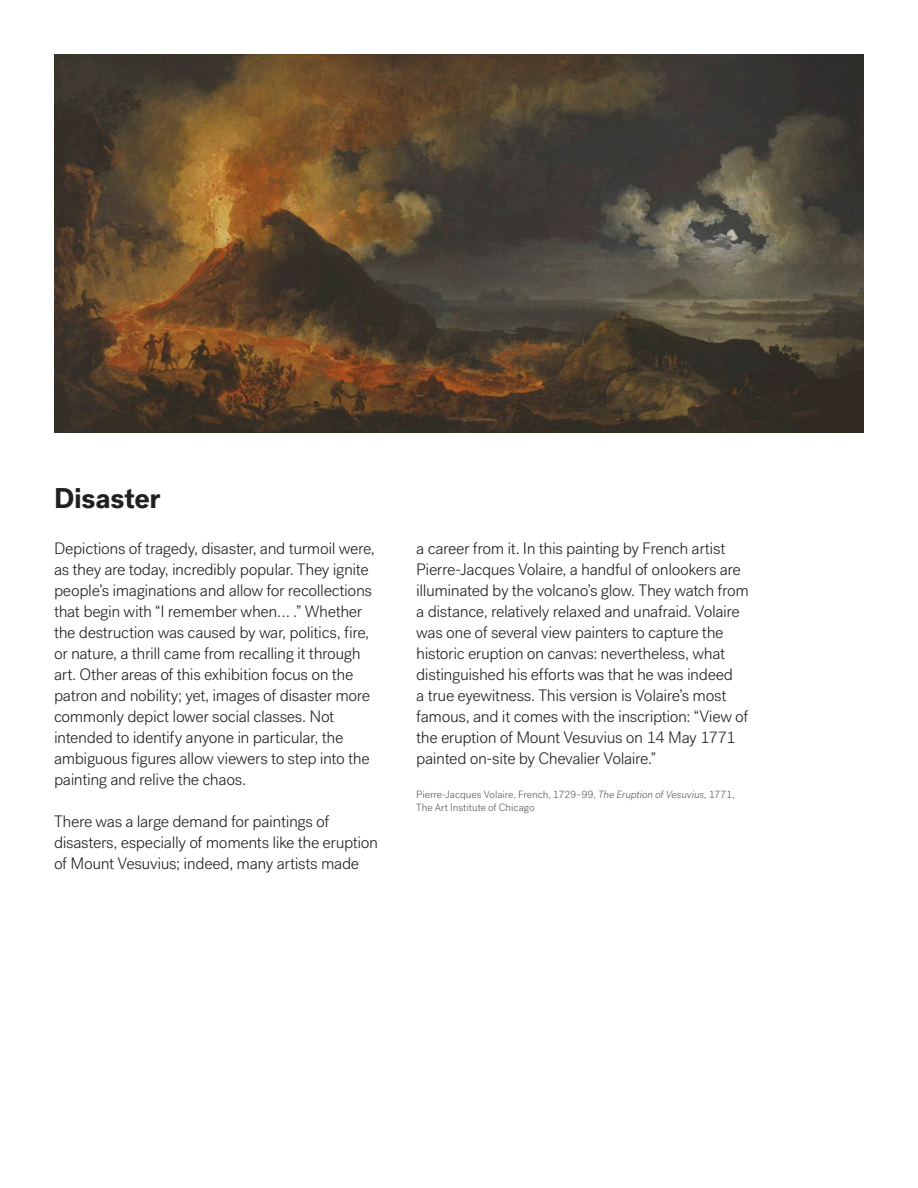
<style>
.page{position:relative;width:918px;height:1188px;background:#fff}
.page>*{position:absolute;margin:0;border:0;box-sizing:border-box;transform-origin:0 0}
.KT-Subhead{font:700 28.5px "Mia Grotesk";letter-spacing:-.01em;color:#231f20}
.KT-Body{font:300 16.5px/21px "Mia Grotesk";letter-spacing:-.025em;color:#231f20}
.KT-caption{font:300 10.5px/12.8px "Mia Grotesk";letter-spacing:-.005em;color:#57585a}
.s1{font-style:italic}
</style>
<div class="page">
<img style="left:54px;top:54px;width:810px;height:379px">
<p class="KT-Subhead" style="left:54px;top:480px;width:108px">Disaster</p>
<p class="KT-Body" style="left:54px;top:538px;width:322px">Depictions of tragedy, disaster, and turmoil were, as they are today, incredibly popular. They ignite people’s imaginations and allow for recollections that begin with “I remember when… .” Whether the destruction was caused by war, politics, fire, or nature, a thrill came from recalling it through art. Other areas of this exhibition focus on the patron and nobility; yet, images of disaster more commonly depict lower social classes. Not intended to identify anyone in particular, the ambiguous figures allow viewers to step into the painting and relive the chaos.</p>
<p class="KT-Body" style="left:54px;top:811px;width:326px">There was a large demand for paintings of disasters, especially of moments like the eruption of Mount Vesuvius; indeed, many artists made</p>
<p class="KT-Body" style="left:416px;top:538px;width:334px">a career from it. In this painting by French artist Pierre-Jacques Volaire, a handful of onlookers are illuminated by the volcano’s glow. They watch from a distance, relatively relaxed and unafraid. Volaire was one of several view painters to capture the historic eruption on canvas: nevertheless, what distinguished his efforts was that he was indeed<br>a true eyewitness. This version is Volaire’s most famous, and it comes with the inscription: “View of the eruption of Mount Vesuvius on 14 May 1771 painted on-site by Chevalier Volaire.”</p>
<p class="KT-caption" style="left:416px;top:788px;width:320px">Pierre-Jacques Volaire, French, 1729–99, <span class="s1">The Eruption of Vesuvius</span>, 1771,<br>The Art Institute of Chicago</p>
</div>
